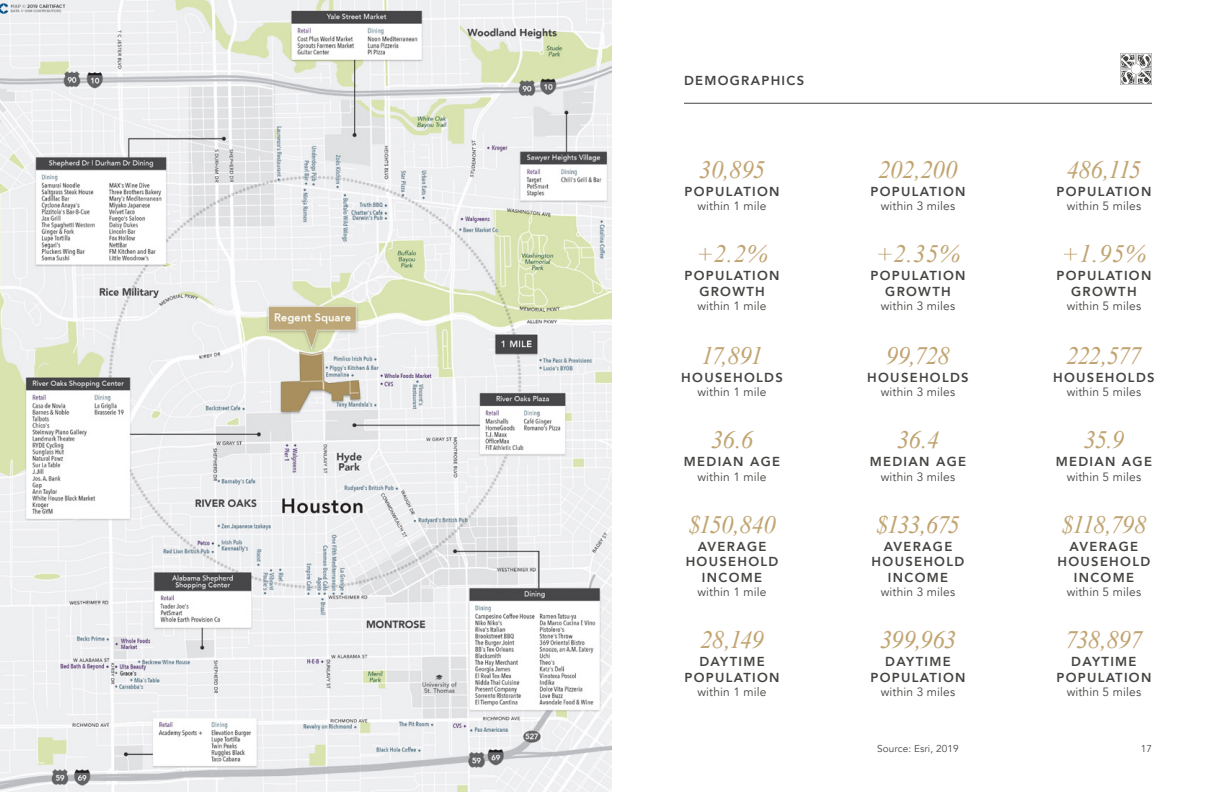
<style>
.page{position:relative;width:1224px;height:792px;background:#fff}
.page>*{position:absolute;margin:0;border:0;box-sizing:border-box;transform-origin:0 0}
.t1{font:italic 25px "Times New Roman";letter-spacing:-.035em;color:#c1a471}
.t2{font:800 13px/15.6px "Avenir";letter-spacing:.1em;color:#464543;text-align:center}
.t3{font:12px "Avenir";letter-spacing:.01em;color:#464543}
.t4{font:10px "Avenir";letter-spacing:.01em;color:#464543}
</style>
<div class="page">
<hr style="left:684px;top:103px;width:468px;height:1px;background:#464543">
<img style="left:0;top:0;width:612px;height:792px">
<svg style="left:1120px;top:53px;width:32px;height:32px"></svg>
<p class="t2" style="left:684px;top:73px;width:122px">DEMOGRAPHICS</p>
<h1 class="t1" style="left:699px;top:152px;width:68px">30,895</h1>
<p class="t2" style="left:685px;top:184px;width:96px">POPULATION</p>
<p class="t3" style="left:697px;top:199px;width:71px">within 1 mile</p>
<h1 class="t1" style="left:697px;top:237px;width:72px">+2.2%</h1>
<p class="t2" style="left:685px;top:268px;width:96px">POPULATION<br>GROWTH</p>
<p class="t3" style="left:697px;top:299px;width:71px">within 1 mile</p>
<h1 class="t1" style="left:701px;top:338px;width:63px">17,891</h1>
<p class="t2" style="left:681px;top:369px;width:103px">HOUSEHOLDS</p>
<p class="t3" style="left:697px;top:385px;width:71px">within 1 mile</p>
<h1 class="t1" style="left:711px;top:423px;width:44px">36.6</h1>
<p class="t2" style="left:684px;top:454px;width:98px">MEDIAN AGE</p>
<p class="t3" style="left:697px;top:469px;width:71px">within 1 mile</p>
<h1 class="t1" style="left:688px;top:507px;width:89px">$150,840</h1>
<p class="t2" style="left:686px;top:538px;width:94px">AVERAGE<br>HOUSEHOLD<br>INCOME</p>
<p class="t3" style="left:697px;top:585px;width:71px">within 1 mile</p>
<h1 class="t1" style="left:700px;top:623px;width:66px">28,149</h1>
<p class="t2" style="left:685px;top:654px;width:96px">DAYTIME<br>POPULATION</p>
<p class="t3" style="left:697px;top:685px;width:71px">within 1 mile</p>
<h1 class="t1" style="left:878px;top:152px;width:81px">202,200</h1>
<p class="t2" style="left:871px;top:184px;width:96px">POPULATION</p>
<p class="t3" style="left:881px;top:199px;width:76px">within 3 miles</p>
<h1 class="t1" style="left:876px;top:237px;width:85px">+2.35%</h1>
<p class="t2" style="left:871px;top:268px;width:96px">POPULATION<br>GROWTH</p>
<p class="t3" style="left:881px;top:299px;width:76px">within 3 miles</p>
<h1 class="t1" style="left:886px;top:338px;width:66px">99,728</h1>
<p class="t2" style="left:867px;top:369px;width:103px">HOUSEHOLDS</p>
<p class="t3" style="left:881px;top:385px;width:76px">within 3 miles</p>
<h1 class="t1" style="left:897px;top:423px;width:44px">36.4</h1>
<p class="t2" style="left:870px;top:454px;width:98px">MEDIAN AGE</p>
<p class="t3" style="left:881px;top:469px;width:76px">within 3 miles</p>
<h1 class="t1" style="left:876px;top:507px;width:86px">$133,675</h1>
<p class="t2" style="left:872px;top:538px;width:94px">AVERAGE<br>HOUSEHOLD<br>INCOME</p>
<p class="t3" style="left:881px;top:585px;width:76px">within 3 miles</p>
<h1 class="t1" style="left:880px;top:623px;width:78px">399,963</h1>
<p class="t2" style="left:871px;top:654px;width:96px">DAYTIME<br>POPULATION</p>
<p class="t3" style="left:881px;top:685px;width:76px">within 3 miles</p>
<p class="t4" style="left:877px;top:743px;width:83px">Source: Esri, 2019</p>
<h1 class="t1" style="left:1067px;top:152px;width:76px">486,115</h1>
<p class="t2" style="left:1056px;top:184px;width:96px">POPULATION</p>
<p class="t3" style="left:1067px;top:199px;width:76px">within 5 miles</p>
<h1 class="t1" style="left:1062px;top:237px;width:85px">+1.95%</h1>
<p class="t2" style="left:1056px;top:268px;width:96px">POPULATION<br>GROWTH</p>
<p class="t3" style="left:1067px;top:299px;width:76px">within 5 miles</p>
<h1 class="t1" style="left:1066px;top:338px;width:77px">222,577</h1>
<p class="t2" style="left:1053px;top:369px;width:103px">HOUSEHOLDS</p>
<p class="t3" style="left:1067px;top:385px;width:76px">within 5 miles</p>
<h1 class="t1" style="left:1084px;top:423px;width:42px">35.9</h1>
<p class="t2" style="left:1056px;top:454px;width:98px">MEDIAN AGE</p>
<p class="t3" style="left:1067px;top:469px;width:76px">within 5 miles</p>
<h1 class="t1" style="left:1061px;top:507px;width:87px">$118,798</h1>
<p class="t2" style="left:1058px;top:538px;width:94px">AVERAGE<br>HOUSEHOLD<br>INCOME</p>
<p class="t3" style="left:1067px;top:585px;width:76px">within 5 miles</p>
<h1 class="t1" style="left:1065px;top:623px;width:79px">738,897</h1>
<p class="t2" style="left:1056px;top:654px;width:96px">DAYTIME<br>POPULATION</p>
<p class="t3" style="left:1067px;top:685px;width:76px">within 5 miles</p>
<p class="t4" style="left:1141px;top:743px;width:13px">17</p>
</div>
